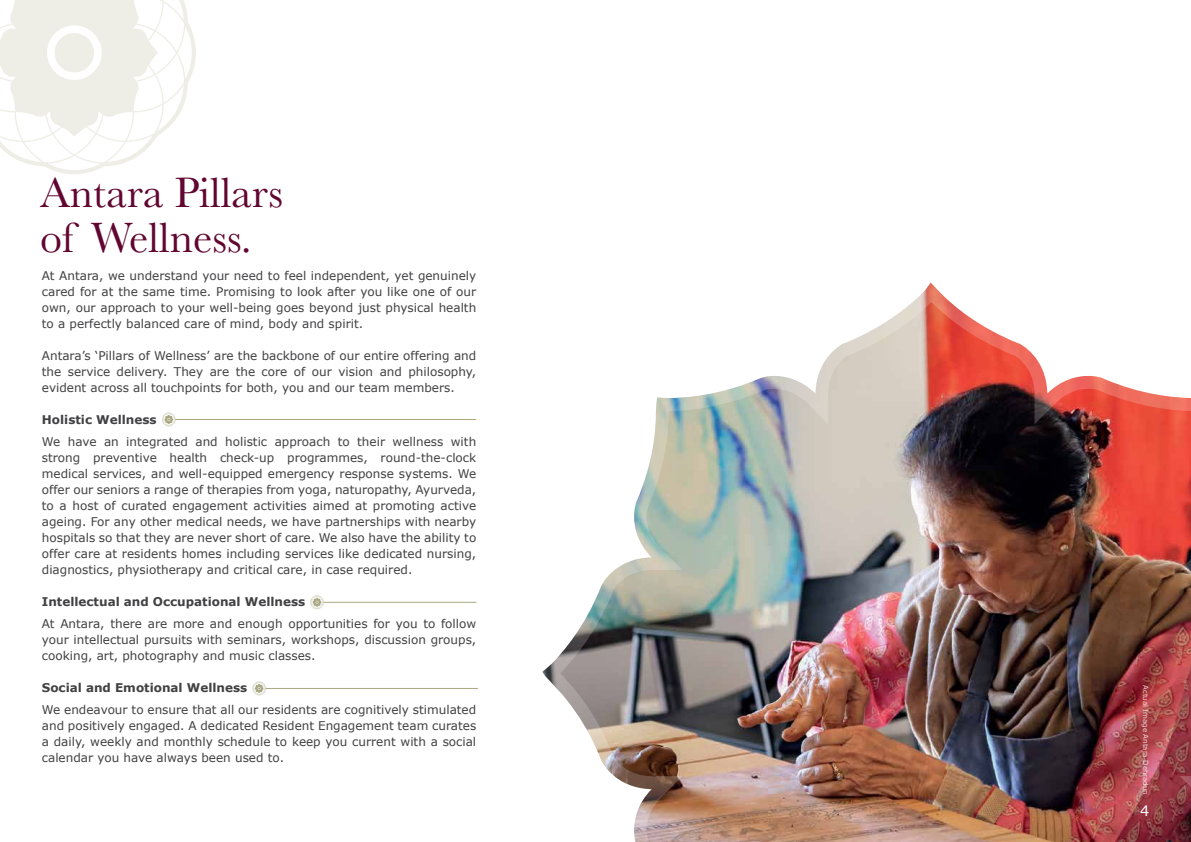
<style>
.page{position:relative;width:1191px;height:842px;background:#fff}
.page>*{position:absolute;margin:0;border:0;box-sizing:border-box;transform-origin:0 0}
.t1{font:44px/45px "Baskerville";color:#610631}
.t2{font:14.4px "Verdana";color:#fff}
.t3{font:12px/16px "Verdana";color:#414042;text-align:justify}
.t4{font:700 12px "Verdana";color:#414042}
.t5{font:7px "Verdana";color:#fff}
</style>
<div class="page">
<svg style="left:0;top:0;width:196px;height:174px"></svg>
<div style="left:55px;top:33px;width:39px;height:39px;background:#eeede6;border-radius:50%"></div>
<img style="left:542px;top:283px;width:649px;height:559px">
<svg style="left:310px;top:595px;width:14px;height:14px"></svg>
<hr style="left:323px;top:602px;width:153px;height:1px;background:#aaa784">
<svg style="left:252px;top:682px;width:14px;height:13px"></svg>
<hr style="left:265px;top:688px;width:213px;height:1px;background:#aaa784">
<svg style="left:162px;top:413px;width:13px;height:13px"></svg>
<hr style="left:175px;top:419px;width:301px;height:1px;background:#aaa784">
<h1 class="t1" style="left:40px;top:171px;width:244px">Antara Pillars of Wellness.</h1>
<p class="t3" style="left:42px;top:267px;width:436px">At Antara, we understand your need to feel independent, yet genuinely cared for at the same time. Promising to look after you like one of our own, our approach to your well-being goes beyond just physical health to a perfectly balanced care of mind, body and spirit.</p>
<p class="t3" style="left:42px;top:347px;width:436px">Antara’s ‘Pillars of Wellness’ are the backbone of our entire offering and the service delivery. They are the core of our vision and philosophy, evident across all touchpoints for both, you and our team members.</p>
<p class="t4" style="left:42px;top:411px;width:116px">Holistic Wellness</p>
<p class="t3" style="left:42px;top:433px;width:436px">We have an integrated and holistic approach to their wellness with strong preventive health check-up programmes, round-the-clock medical services, and well-equipped emergency response systems. We offer our seniors a range of therapies from yoga, naturopathy, Ayurveda, to a host of curated engagement activities aimed at promoting active ageing. For any other medical needs, we have partnerships with nearby hospitals so that they are never short of care. We also have the ability to offer care at residents homes including services like dedicated nursing, diagnostics, physiotherapy and critical care, in case required.</p>
<p class="t4" style="left:42px;top:593px;width:265px">Intellectual and Occupational Wellness</p>
<p class="t3" style="left:42px;top:615px;width:436px">At Antara, there are more and enough opportunities for you to follow your intellectual pursuits with seminars, workshops, discussion groups, cooking, art, photography and music classes.</p>
<p class="t4" style="left:42px;top:679px;width:207px">Social and Emotional Wellness</p>
<p class="t3" style="left:42px;top:701px;width:436px">We endeavour to ensure that all our residents are cognitively stimulated and positively engaged. A dedicated Resident Engagement team curates a daily, weekly and monthly schedule to keep you current with a social calendar you have always been used to.</p>
<p class="t5" style="left:1150px;top:685px;width:111px;rotate:90deg">Actual Image Antara Dehradun</p>
<p class="t2" style="left:1140px;top:801px;width:11px">4</p>
</div>
